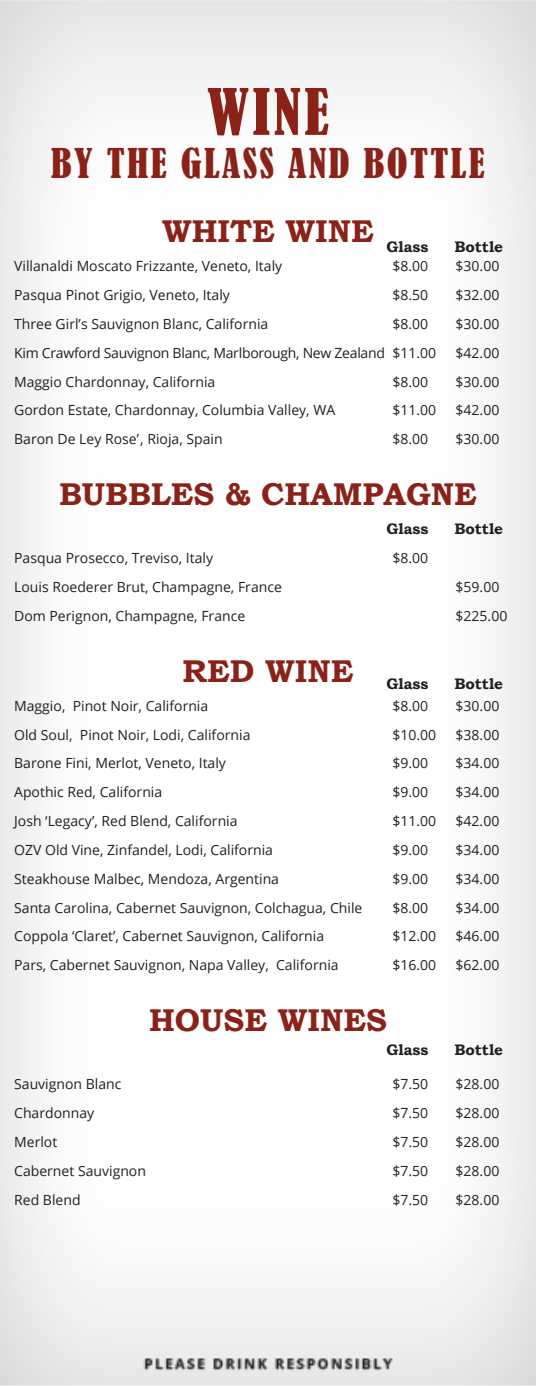
<style>
.page{position:relative;width:536px;height:1386px;background:#fff}
.page>*{position:absolute;margin:0;border:0;box-sizing:border-box;transform-origin:0 0}
.t1{font:condensed 59.5px "Bernard";color:#8a2218}
.t2{font:condensed 38.5px "Bernard";letter-spacing:.06em;color:#8a2218}
.t3{font:700 31.5px "Bookman Old Style";color:#8a2218}
.t4{font:700 15.22px "Bookman Old Style";color:#231f20}
.t5{font:14px "Open Sans";color:#231f20}
.t6{font:14px "Open Sans";letter-spacing:-.02em;color:#231f20}
</style>
<div class="page">
<img style="left:0;top:0;width:536px;height:1386px">
<h1 class="t1" style="left:207px;top:77px;width:124px">WINE</h1>
<h2 class="t2" style="left:51px;top:141px;width:435px">BY THE GLASS AND BOTTLE</h2>
<h3 class="t3" style="left:162px;top:213px;width:213px">WHITE WINE</h3>
<p class="t5" style="left:14px;top:257px;width:269px">Villanaldi Moscato Frizzante, Veneto, Italy</p>
<p class="t5" style="left:392px;top:257px;width:37px">$8.00</p>
<p class="t5" style="left:455px;top:257px;width:45px">$30.00</p>
<p class="t5" style="left:14px;top:285px;width:217px">Pasqua Pinot Grigio, Veneto, Italy</p>
<p class="t5" style="left:392px;top:285px;width:37px">$8.50</p>
<p class="t5" style="left:455px;top:285px;width:45px">$32.00</p>
<p class="t5" style="left:14px;top:314px;width:255px">Three Girl’s Sauvignon Blanc, California</p>
<p class="t5" style="left:392px;top:314px;width:37px">$8.00</p>
<p class="t5" style="left:455px;top:314px;width:45px">$30.00</p>
<p class="t6" style="left:14px;top:343px;width:423px">Kim Crawford Sauvignon Blanc, Marlborough, New Zealand $11.00</p>
<p class="t5" style="left:455px;top:343px;width:45px">$42.00</p>
<p class="t5" style="left:14px;top:372px;width:203px">Maggio Chardonnay, California</p>
<p class="t5" style="left:392px;top:372px;width:37px">$8.00</p>
<p class="t5" style="left:455px;top:372px;width:45px">$30.00</p>
<p class="t5" style="left:14px;top:401px;width:322px">Gordon Estate, Chardonnay, Columbia Valley, WA</p>
<p class="t5" style="left:392px;top:401px;width:45px">$11.00</p>
<p class="t5" style="left:455px;top:401px;width:45px">$42.00</p>
<p class="t5" style="left:14px;top:430px;width:210px">Baron De Ley Rose’, Rioja, Spain</p>
<p class="t5" style="left:392px;top:430px;width:37px">$8.00</p>
<p class="t5" style="left:455px;top:430px;width:45px">$30.00</p>
<h3 class="t3" style="left:59px;top:476px;width:419px">BUBBLES &amp; CHAMPAGNE</h3>
<p class="t4" style="left:386px;top:237px;width:43px">Glass</p>
<p class="t4" style="left:454px;top:237px;width:50px">Bottle</p>
<p class="t4" style="left:386px;top:520px;width:43px">Glass</p>
<p class="t4" style="left:454px;top:520px;width:50px">Bottle</p>
<p class="t5" style="left:14px;top:548px;width:200px">Pasqua Prosecco, Treviso, Italy</p>
<p class="t5" style="left:392px;top:548px;width:37px">$8.00</p>
<p class="t5" style="left:14px;top:577px;width:269px">Louis Roederer Brut, Champagne, France</p>
<p class="t5" style="left:455px;top:577px;width:45px">$59.00</p>
<p class="t5" style="left:14px;top:606px;width:232px">Dom Perignon, Champagne, France</p>
<p class="t5" style="left:455px;top:606px;width:53px">$225.00</p>
<h3 class="t3" style="left:182px;top:652px;width:172px">RED WINE</h3>
<p class="t5" style="left:14px;top:696px;width:195px">Maggio, Pinot Noir, California</p>
<p class="t5" style="left:392px;top:696px;width:37px">$8.00</p>
<p class="t5" style="left:455px;top:696px;width:45px">$30.00</p>
<p class="t5" style="left:14px;top:725px;width:238px">Old Soul, Pinot Noir, Lodi, California</p>
<p class="t5" style="left:392px;top:725px;width:45px">$10.00</p>
<p class="t5" style="left:455px;top:725px;width:45px">$38.00</p>
<p class="t5" style="left:14px;top:754px;width:213px">Barone Fini, Merlot, Veneto, Italy</p>
<p class="t5" style="left:392px;top:754px;width:37px">$9.00</p>
<p class="t5" style="left:455px;top:754px;width:45px">$34.00</p>
<p class="t5" style="left:14px;top:783px;width:149px">Apothic Red, California</p>
<p class="t5" style="left:392px;top:783px;width:37px">$9.00</p>
<p class="t5" style="left:455px;top:783px;width:45px">$34.00</p>
<p class="t5" style="left:14px;top:811px;width:225px">Josh ‘Legacy’, Red Blend, California</p>
<p class="t5" style="left:392px;top:811px;width:45px">$11.00</p>
<p class="t5" style="left:455px;top:811px;width:45px">$42.00</p>
<p class="t5" style="left:14px;top:840px;width:260px">OZV Old Vine, Zinfandel, Lodi, California</p>
<p class="t5" style="left:392px;top:840px;width:37px">$9.00</p>
<p class="t5" style="left:455px;top:840px;width:45px">$34.00</p>
<p class="t5" style="left:14px;top:869px;width:266px">Steakhouse Malbec, Mendoza, Argentina</p>
<p class="t5" style="left:392px;top:869px;width:37px">$9.00</p>
<p class="t5" style="left:455px;top:869px;width:45px">$34.00</p>
<p class="t5" style="left:14px;top:898px;width:349px">Santa Carolina, Cabernet Sauvignon, Colchagua, Chile</p>
<p class="t5" style="left:392px;top:898px;width:37px">$8.00</p>
<p class="t5" style="left:455px;top:898px;width:45px">$34.00</p>
<p class="t5" style="left:14px;top:927px;width:311px">Coppola ‘Claret’, Cabernet Sauvignon, California</p>
<p class="t5" style="left:392px;top:927px;width:45px">$12.00</p>
<p class="t5" style="left:455px;top:927px;width:45px">$46.00</p>
<p class="t5" style="left:14px;top:956px;width:326px">Pars, Cabernet Sauvignon, Napa Valley, California</p>
<p class="t5" style="left:392px;top:956px;width:45px">$16.00</p>
<p class="t5" style="left:455px;top:956px;width:45px">$62.00</p>
<h3 class="t3" style="left:149px;top:1002px;width:239px">HOUSE WINES</h3>
<p class="t4" style="left:386px;top:674px;width:43px">Glass</p>
<p class="t4" style="left:454px;top:674px;width:50px">Bottle</p>
<p class="t4" style="left:386px;top:1041px;width:43px">Glass</p>
<p class="t4" style="left:454px;top:1041px;width:50px">Bottle</p>
<p class="t5" style="left:14px;top:1074px;width:109px">Sauvignon Blanc</p>
<p class="t5" style="left:392px;top:1074px;width:37px">$7.50</p>
<p class="t5" style="left:455px;top:1074px;width:45px">$28.00</p>
<p class="t5" style="left:14px;top:1103px;width:81px">Chardonnay</p>
<p class="t5" style="left:392px;top:1103px;width:37px">$7.50</p>
<p class="t5" style="left:455px;top:1103px;width:45px">$28.00</p>
<p class="t5" style="left:14px;top:1132px;width:45px">Merlot</p>
<p class="t5" style="left:392px;top:1132px;width:37px">$7.50</p>
<p class="t5" style="left:455px;top:1132px;width:45px">$28.00</p>
<p class="t5" style="left:14px;top:1161px;width:133px">Cabernet Sauvignon</p>
<p class="t5" style="left:392px;top:1161px;width:37px">$7.50</p>
<p class="t5" style="left:455px;top:1161px;width:45px">$28.00</p>
<p class="t5" style="left:14px;top:1191px;width:68px">Red Blend</p>
<p class="t5" style="left:392px;top:1191px;width:37px">$7.50</p>
<p class="t5" style="left:455px;top:1191px;width:45px">$28.00</p>
</div>
